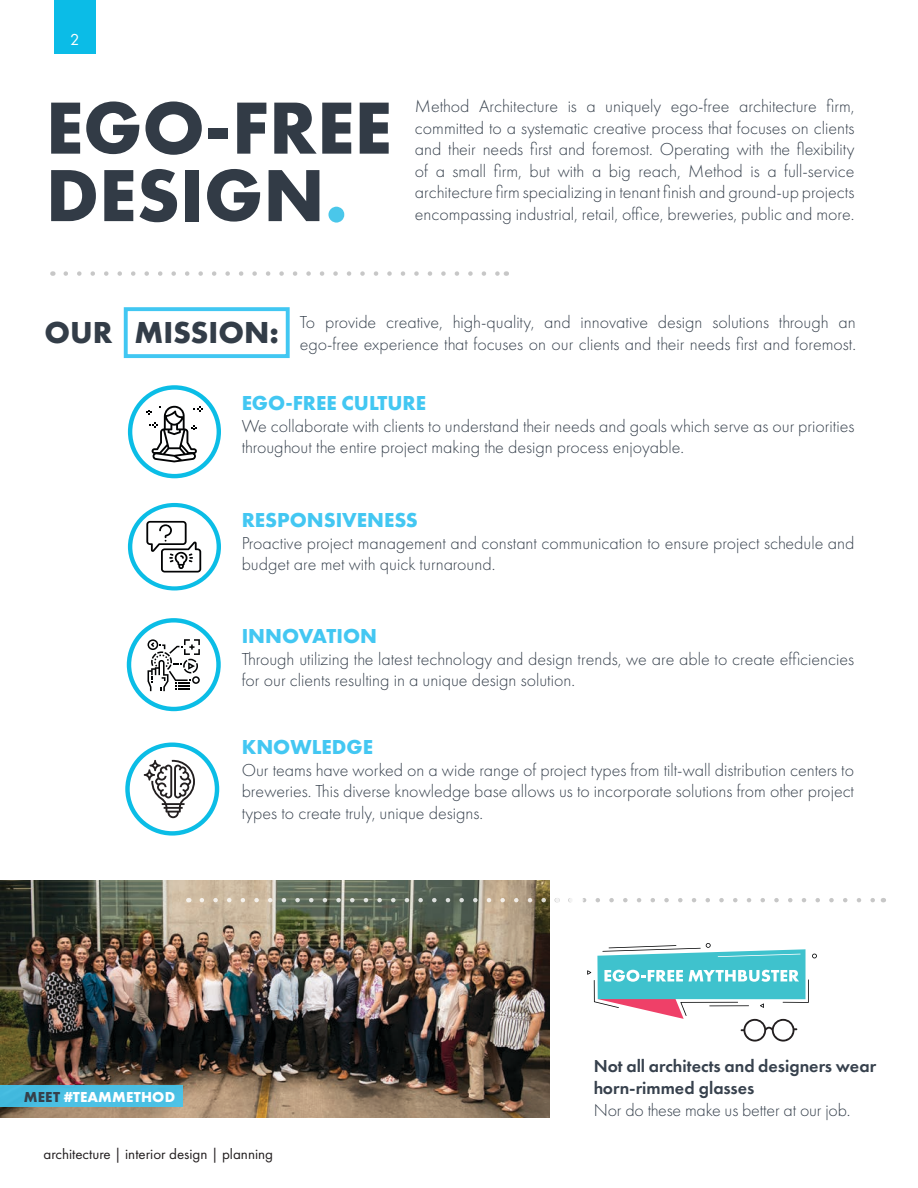
<style>
.page{position:relative;width:918px;height:1188px;background:#fff}
.page>*{position:absolute;margin:0;border:0;box-sizing:border-box;transform-origin:0 0}
.t1{font:700 76.5px "Futura PT";color:#323b46}
.t2{font:700 31.5px "Futura PT";color:#333d48}
.t3{font:700 21px "Futura PT";color:#43c7f2}
.t4{font:300 18px/21.6px "Futura PT";color:#37414d}
.t5{font:600 18px/21.6px "Futura PT";color:#37414d}
.t6{font:16.5px "Futura PT";color:#fff}
.t7{font:15px "Futura PT";color:#231f20}
.t8{font:700 15px "Futura PT";letter-spacing:.01em;color:#fff}
.s1{color:#4ac7ea}
.s2{color:#35404b}
</style>
<div class="page">
<div style="left:54px;top:0;width:41px;height:53px;background:#0bbce7"></div>
<svg style="left:66px;top:271px;width:433px;height:5px"></svg>
<svg style="left:123px;top:307px;width:167px;height:52px"></svg>
<svg style="left:128px;top:385px;width:93px;height:93px"></svg>
<svg style="left:128px;top:503px;width:93px;height:87px"></svg>
<svg style="left:125px;top:743px;width:94px;height:93px"></svg>
<svg style="left:127px;top:618px;width:94px;height:93px"></svg>
<img style="left:1px;top:881px;width:549px;height:237px">
<svg style="left:587px;top:943px;width:230px;height:99px"></svg>
<svg style="left:202px;top:898px;width:673px;height:4px"></svg>
<div style="left:0;top:1086px;width:183px;height:21px;background:#4abfe3"></div>
<p class="t6" style="left:70px;top:29px;width:11px">2</p>
<p class="t1" style="left:46px;top:79px;width:347px">EGO-FREE</p>
<p class="t1" style="left:46px;top:146px;width:304px">DESIGN<span class="s1">.</span></p>
<p class="t4" style="left:415px;top:95px;width:441px;text-align:justify">Method Architecture is a uniquely ego-free architecture firm, committed to a systematic creative process that focuses on clients and their needs first and foremost. Operating with the flexibility of a small firm, but with a big reach, Method is a full-service architecture firm specializing in tenant finish and ground-up projects encompassing industrial, retail, office, breweries, public and more.</p>
<p class="t2" style="left:44px;top:312px;width:236px">OUR MISSION:</p>
<p class="t4" style="left:300px;top:311px;width:558px">To provide creative, high-quality, and innovative design solutions through an ego-free experience that focuses on our clients and their needs first and foremost.</p>
<p class="t3" style="left:242px;top:390px;width:186px">EGO-FREE CULTURE</p>
<p class="t4" style="left:242px;top:415px;width:614px">We collaborate with clients to understand their needs and goals which serve as our priorities throughout the entire project making the design process enjoyable.</p>
<p class="t3" style="left:242px;top:507px;width:178px">RESPONSIVENESS</p>
<p class="t4" style="left:242px;top:532px;width:614px">Proactive project management and constant communication to ensure project schedule and budget are met with quick turnaround.</p>
<p class="t3" style="left:242px;top:623px;width:137px">INNOVATION</p>
<p class="t4" style="left:242px;top:648px;width:614px">Through utilizing the latest technology and design trends, we are able to create efficiencies for our clients resulting in a unique design solution.</p>
<p class="t3" style="left:242px;top:734px;width:133px">KNOWLEDGE</p>
<p class="t4" style="left:242px;top:759px;width:614px;text-align:justify">Our teams have worked on a wide range of project types from tilt-wall distribution centers to breweries. This diverse knowledge base allows us to incorporate solutions from other project types to create truly, unique designs.</p>
<p class="t8" style="left:24px;top:1087px;width:153px"><span class="s2">MEET</span> #TEAMMETHOD</p>
<p class="t5" style="left:594px;top:1055px;width:284px">Not all architects and designers wear horn-rimmed glasses</p>
<p class="t4" style="left:594px;top:1099px;width:258px">Nor do these make us better at our job.</p>
<p class="t7" style="left:44px;top:1145px;width:231px">architecture | interior design | planning</p>
</div>
